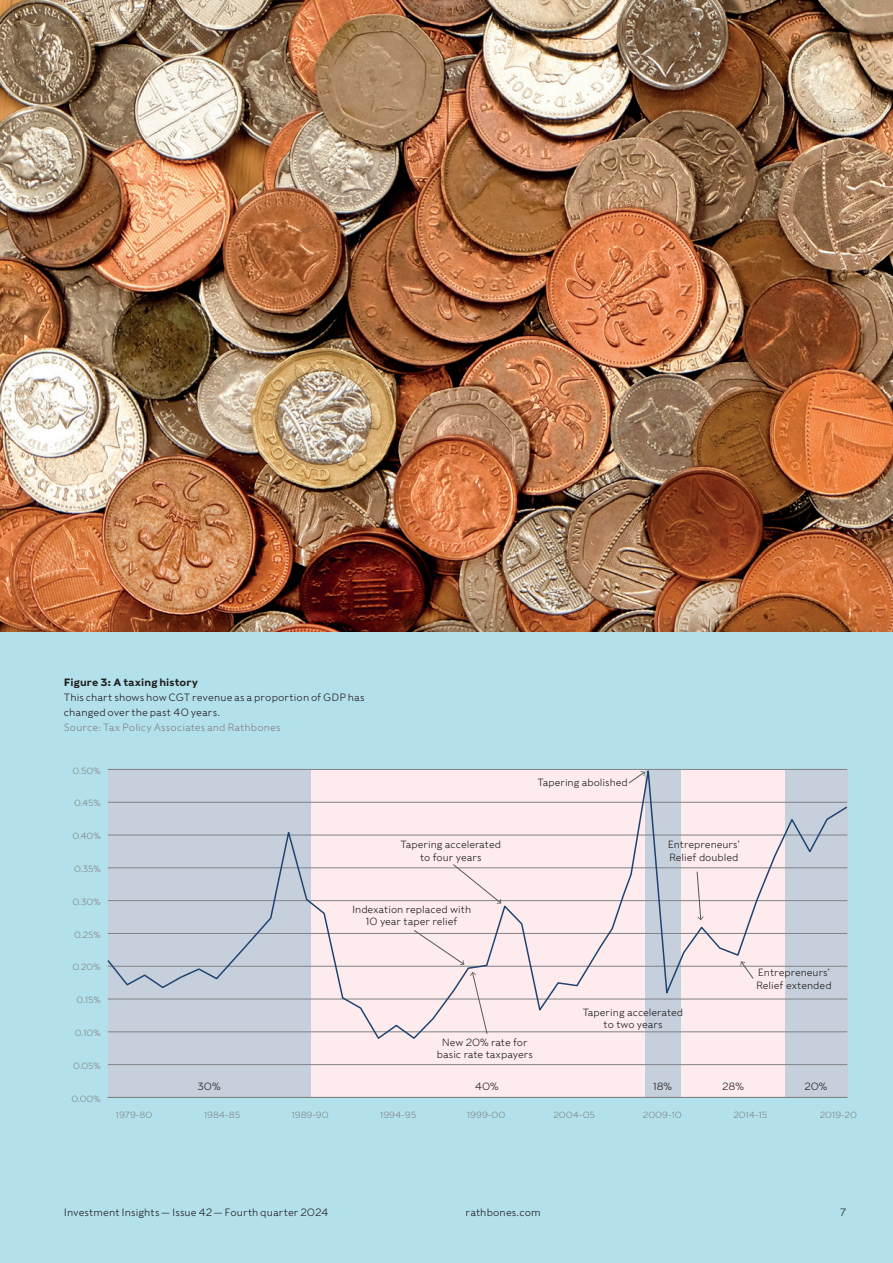
<style>
.page{position:relative;width:893px;height:1263px;background:#fff}
.page>*{position:absolute;margin:0;border:0;box-sizing:border-box;transform-origin:0 0}
.t1{font:300 10.5px/15px "Rathbones Sans";letter-spacing:.01em;color:#231f20}
.t2{font:300 10.5px "Rathbones Sans";letter-spacing:.01em;color:#808285}
.t3{font:700 10.5px "Rathbones Sans";letter-spacing:.015em;color:#231f20}
.t4{font:300 10.35px/12.5px "Rathbones Sans";color:#231f20;text-align:center}
.t5{font:300 8.85px "Rathbones Sans";color:#808285}
</style>
<div class="page">
<div style="left:0;top:631px;width:893px;height:632px;background:#b3e1eb"></div>
<img style="left:0;top:0;width:893px;height:631px">
<div style="left:108px;top:769px;width:739px;height:328px;background:#fdebed"></div>
<div style="left:108px;top:769px;width:202px;height:328px;background:#c6d0dc"></div>
<div style="left:645px;top:769px;width:35px;height:328px;background:#c6d0dc"></div>
<div style="left:785px;top:769px;width:62px;height:328px;background:#c6d0dc"></div>
<hr style="left:108px;top:1097px;width:739px;height:1px;background:#808285">
<hr style="left:108px;top:1064px;width:739px;height:1px;background:#808285">
<svg style="left:107px;top:769px;width:741px;height:271px"></svg>
<svg style="left:628px;top:771px;width:17px;height:13px"></svg>
<svg style="left:452px;top:863px;width:50px;height:41px"></svg>
<svg style="left:413px;top:929px;width:52px;height:36px"></svg>
<svg style="left:470px;top:972px;width:18px;height:63px"></svg>
<svg style="left:696px;top:871px;width:8px;height:49px"></svg>
<svg style="left:740px;top:961px;width:14px;height:18px"></svg>
<p class="t3" style="left:64px;top:675px;width:136px">Figure 3: A taxing history</p>
<p class="t1" style="left:64px;top:689px;width:303px">This chart shows how CGT revenue as a proportion of GDP has changed over the past 40 years.</p>
<p class="t2" style="left:64px;top:720px;width:218px">Source: Tax Policy Associates and Rathbones</p>
<p class="t5" style="left:73px;top:765px;width:30px">0.50%</p>
<p class="t5" style="left:74px;top:798px;width:28px">0.45%</p>
<p class="t5" style="left:72px;top:830px;width:30px">0.40%</p>
<p class="t5" style="left:74px;top:863px;width:28px">0.35%</p>
<p class="t5" style="left:73px;top:896px;width:30px">0.30%</p>
<p class="t5" style="left:74px;top:929px;width:28px">0.25%</p>
<p class="t5" style="left:73px;top:962px;width:30px">0.20%</p>
<p class="t5" style="left:76px;top:994px;width:26px">0.15%</p>
<p class="t5" style="left:75px;top:1027px;width:27px">0.10%</p>
<p class="t5" style="left:73px;top:1060px;width:29px">0.05%</p>
<p class="t5" style="left:72px;top:1093px;width:31px">0.00%</p>
<p class="t4" style="left:538px;top:776px;width:92px">Tapering abolished</p>
<p class="t4" style="left:401px;top:838px;width:102px">Tapering accelerated to four years</p>
<p class="t4" style="left:352px;top:903px;width:121px">Indexation replaced with<br>10 year taper relief</p>
<p class="t4" style="left:437px;top:1036px;width:97px">New 20% rate for basic rate taxpayers</p>
<p class="t4" style="left:668px;top:838px;width:74px;text-align:left">Entrepreneurs’<br>Relief doubled</p>
<p class="t4" style="left:583px;top:1005px;width:102px">Tapering accelerated to two years</p>
<p class="t4" style="left:756px;top:966px;width:77px;text-align:left">Entrepreneurs’<br>Relief extended</p>
<p class="t4" style="left:198px;top:1080px;width:25px">30%</p>
<p class="t4" style="left:475px;top:1080px;width:25px">40%</p>
<p class="t4" style="left:653px;top:1080px;width:20px">18%</p>
<p class="t4" style="left:722px;top:1080px;width:23px">28%</p>
<p class="t4" style="left:804px;top:1080px;width:24px">20%</p>
<p class="t5" style="left:116px;top:1109px;width:38px">1979-80</p>
<p class="t5" style="left:204px;top:1109px;width:38px">1984-85</p>
<p class="t5" style="left:292px;top:1109px;width:38px">1989-90</p>
<p class="t5" style="left:380px;top:1109px;width:37px">1994-95</p>
<p class="t5" style="left:467px;top:1109px;width:40px">1999-00</p>
<p class="t5" style="left:553px;top:1109px;width:43px">2004-05</p>
<p class="t5" style="left:643px;top:1109px;width:40px">2009-10</p>
<p class="t5" style="left:733px;top:1109px;width:36px">2014-15</p>
<p class="t5" style="left:820px;top:1109px;width:39px">2019-20</p>
<p class="t1" style="left:64px;top:1205px;width:266px">Investment Insights — Issue 42 — Fourth quarter 2024</p>
<p class="t1" style="left:466px;top:1205px;width:77px">rathbones.com</p>
<p class="t1" style="left:840px;top:1205px;width:8px">7</p>
</div>
